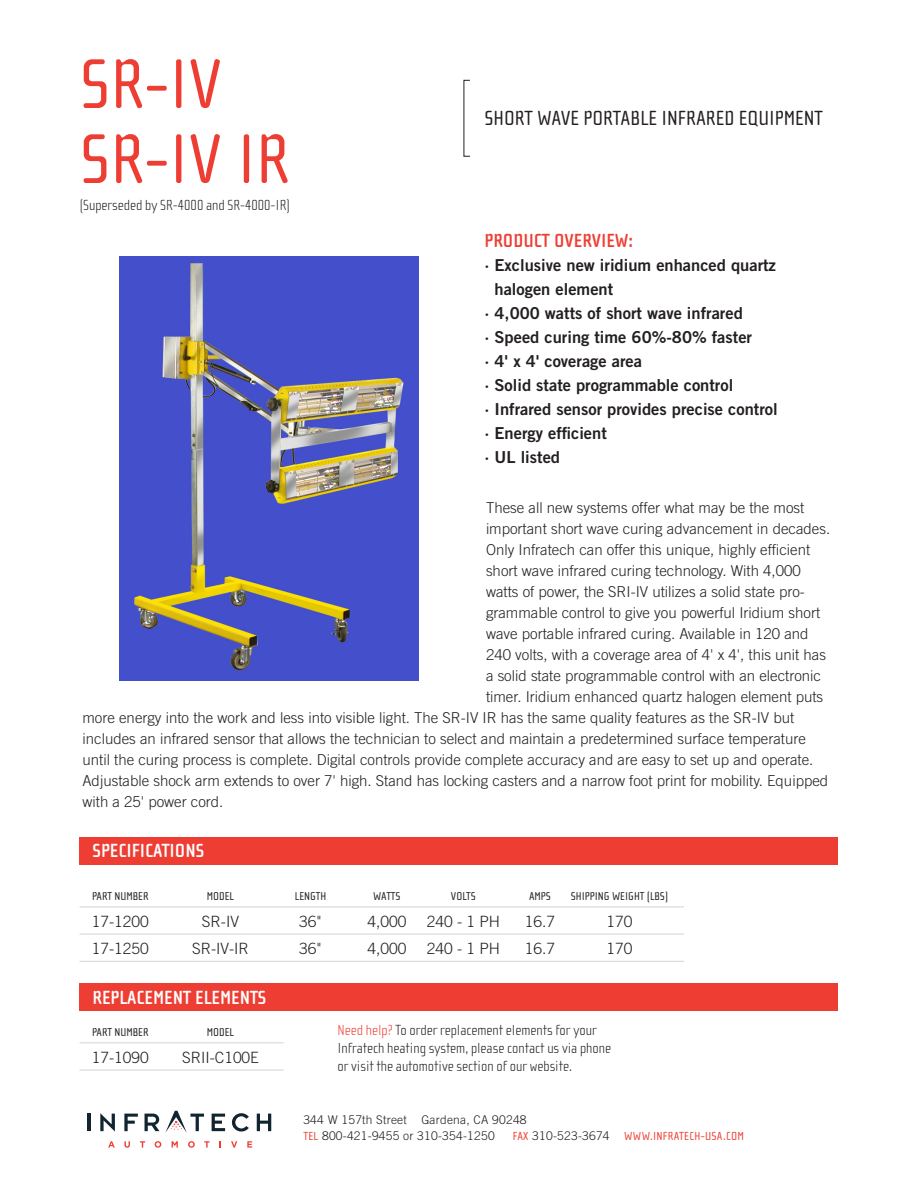
<style>
.page{position:relative;width:918px;height:1188px;background:#fff}
.page>*{position:absolute;margin:0;border:0;box-sizing:border-box;transform-origin:0 0}
.t1{font:72px "Cholla Sans";color:#ee3e34}
.t2{font:21px "Cholla Sans";color:#231f20}
.t3{font:700 19.5px "Cholla Sans";color:#fff}
.t4{font:700 19.5px "Cholla Sans";color:#ee3e34}
.t5{font:16.5px/24px "Trade Gothic Bold Two";color:#231f20}
.rules_1{font:300 15.6px "Trade Gothic";color:#231f20}
.t6{font:300 15px "Trade Gothic";color:#231f20}
.t7{font:100 15px/18px "Cholla Sans";color:#231f20}
.t8{font:300 12px "Trade Gothic";letter-spacing:.02em;color:#231f20}
.t9{font:12px "Cholla Sans";letter-spacing:.02em;color:#ee3f34}
.rules_1-2{font:11.7px "Cholla Sans";color:#231f20}
.s1{color:#ee3f34}
.s2{font-family:"Cholla Sans";font-weight:400;color:#ee3f34}
.s3{font-family:"Trade Gothic";font-weight:300;color:#231f20}
</style>
<div class="page">
<div style="left:80px;top:837px;width:758px;height:27px;background:#ee3e34"></div>
<hr style="left:80px;top:907px;width:604px;height:1px;background:#d1d2d4">
<hr style="left:80px;top:934px;width:604px;height:1px;background:#d1d2d4">
<hr style="left:80px;top:961px;width:604px;height:1px;background:#d1d2d4">
<img style="left:119px;top:256px;width:299px;height:425px">
<hr style="left:80px;top:1043px;width:204px;height:1px;background:#d1d2d4">
<hr style="left:80px;top:1070px;width:204px;height:1px;background:#d1d2d4">
<div style="left:80px;top:983px;width:758px;height:28px;background:#ee3e34"></div>
<svg style="left:108px;top:1141px;width:7px;height:7px"></svg>
<svg style="left:124px;top:1141px;width:6px;height:7px"></svg>
<svg style="left:140px;top:1141px;width:5px;height:7px"></svg>
<svg style="left:155px;top:1141px;width:6px;height:7px"></svg>
<svg style="left:172px;top:1141px;width:6px;height:7px"></svg>
<svg style="left:188px;top:1141px;width:7px;height:7px"></svg>
<svg style="left:204px;top:1141px;width:6px;height:7px"></svg>
<svg style="left:231px;top:1141px;width:6px;height:7px"></svg>
<svg style="left:247px;top:1141px;width:5px;height:7px"></svg>
<hr style="left:87px;top:1114px;width:4px;height:17px;background:#112530">
<svg style="left:100px;top:1113px;width:15px;height:19px"></svg>
<svg style="left:124px;top:1114px;width:14px;height:17px"></svg>
<svg style="left:145px;top:1114px;width:14px;height:17px"></svg>
<svg style="left:165px;top:1111px;width:39px;height:22px"></svg>
<svg style="left:212px;top:1114px;width:13px;height:17px"></svg>
<svg style="left:232px;top:1113px;width:17px;height:19px"></svg>
<svg style="left:257px;top:1114px;width:14px;height:17px"></svg>
<p class="t1" style="left:80px;top:45px;width:144px">SR-IV</p>
<p class="t1" style="left:80px;top:120px;width:212px">SR-IV IR</p>
<p class="t7" style="left:80px;top:196px;width:212px">(Superseded by SR-4000 and SR-4000-IR)</p>
<p class="t2" style="left:484px;top:107px;width:340px">SHORT WAVE PORTABLE INFRARED EQUIPMENT</p>
<p class="t4" style="left:484px;top:230px;width:150px">PRODUCT OVERVIEW:</p>
<p class="t5" style="left:495px;top:253px;width:283px;text-indent:-10px">· Exclusive new iridium enhanced quartz halogen element</p>
<p class="t5" style="left:484px;top:301px;width:260px">· 4,000 watts of short wave infrared</p>
<p class="t5" style="left:484px;top:325px;width:269px">· Speed curing time 60%-80% faster</p>
<p class="t5" style="left:484px;top:349px;width:159px">· 4' x 4' coverage area</p>
<p class="t5" style="left:484px;top:373px;width:250px">· Solid state programmable control</p>
<p class="t5" style="left:484px;top:397px;width:295px">· Infrared sensor provides precise control</p>
<p class="t5" style="left:484px;top:421px;width:124px">· Energy efficient</p>
<p class="t5" style="left:484px;top:445px;width:77px">· UL listed</p>
<p class="t6" style="left:486px;top:499px;width:320px">These all new systems offer what may be the most</p>
<p class="t6" style="left:486px;top:520px;width:346px">important short wave curing advancement in decades.</p>
<p class="t6" style="left:486px;top:541px;width:326px">Only Infratech can offer this unique, highly efficient</p>
<p class="t6" style="left:486px;top:562px;width:316px">short wave infrared curing technology. With 4,000</p>
<p class="t6" style="left:486px;top:583px;width:320px">watts of power, the SRI-IV utilizes a solid state pro-</p>
<p class="t6" style="left:486px;top:604px;width:336px">grammable control to give you powerful Iridium short</p>
<p class="t6" style="left:486px;top:625px;width:324px">wave portable infrared curing. Available in 120 and</p>
<p class="t6" style="left:486px;top:646px;width:342px">240 volts, with a coverage area of 4' x 4', this unit has</p>
<p class="t6" style="left:486px;top:667px;width:337px">a solid state programmable control with an electronic</p>
<p class="t6" style="left:486px;top:688px;width:339px">timer. Iridium enhanced quartz halogen element puts</p>
<p class="t6" style="left:82px;top:709px;width:713px">more energy into the work and less into visible light. The SR-IV IR has the same quality features as the SR-IV but</p>
<p class="t6" style="left:82px;top:730px;width:725px">includes an infrared sensor that allows the technician to select and maintain a predetermined surface temperature</p>
<p class="t6" style="left:82px;top:751px;width:732px">until the curing process is complete. Digital controls provide complete accuracy and are easy to set up and operate.</p>
<p class="t6" style="left:82px;top:772px;width:747px">Adjustable shock arm extends to over 7' high. Stand has locking casters and a narrow foot print for mobility. Equipped</p>
<p class="t6" style="left:82px;top:793px;width:142px">with a 25' power cord.</p>
<p class="t3" style="left:93px;top:840px;width:113px">SPECIFICATIONS</p>
<p class="rules_1-2" style="left:92px;top:889px;width:58px">PART NUMBER</p>
<p class="rules_1-2" style="left:207px;top:889px;width:29px">MODEL</p>
<p class="rules_1-2" style="left:295px;top:889px;width:33px">LENGTH</p>
<p class="rules_1-2" style="left:373px;top:889px;width:29px">WATTS</p>
<p class="rules_1-2" style="left:451px;top:889px;width:27px">VOLTS</p>
<p class="rules_1-2" style="left:529px;top:889px;width:23px">AMPS</p>
<p class="rules_1-2" style="left:571px;top:889px;width:99px">SHIPPING WEIGHT (LBS)</p>
<p class="rules_1" style="left:92px;top:912px;width:59px">17-1200</p>
<p class="rules_1" style="left:202px;top:912px;width:39px">SR-IV</p>
<p class="rules_1" style="left:299px;top:912px;width:24px">36"</p>
<p class="rules_1" style="left:368px;top:912px;width:40px">4,000</p>
<p class="rules_1" style="left:427px;top:912px;width:75px">240 - 1 PH</p>
<p class="rules_1" style="left:525px;top:912px;width:32px">16.7</p>
<p class="rules_1" style="left:607px;top:912px;width:27px">170</p>
<p class="rules_1" style="left:92px;top:939px;width:59px">17-1250</p>
<p class="rules_1" style="left:192px;top:939px;width:58px">SR-IV-IR</p>
<p class="rules_1" style="left:299px;top:939px;width:24px">36"</p>
<p class="rules_1" style="left:368px;top:939px;width:40px">4,000</p>
<p class="rules_1" style="left:427px;top:939px;width:75px">240 - 1 PH</p>
<p class="rules_1" style="left:525px;top:939px;width:32px">16.7</p>
<p class="rules_1" style="left:607px;top:939px;width:27px">170</p>
<p class="t3" style="left:93px;top:986px;width:175px">REPLACEMENT ELEMENTS</p>
<p class="rules_1-2" style="left:92px;top:1025px;width:58px">PART NUMBER</p>
<p class="rules_1-2" style="left:207px;top:1025px;width:29px">MODEL</p>
<p class="rules_1" style="left:92px;top:1048px;width:59px">17-1090</p>
<p class="rules_1" style="left:182px;top:1048px;width:78px">SRII-C100E</p>
<p class="t7" style="left:338px;top:1022px;width:275px"><span class="s1">Need help?</span> To order replacement elements for your<br>Infratech heating system, please contact us via phone or visit the automotive section of our website.</p>
<p class="t8" style="left:303px;top:1112px;width:225px">344 W 157th Street Gardena, CA 90248</p>
<p class="t8" style="left:303px;top:1129px;width:193px"><span class="s2">TEL</span> 800-421-9455 or 310-354-1250</p>
<p class="t9" style="left:513px;top:1130px;width:233px">FAX <span class="s3">310-523-3674</span> WWW.INFRATECH-USA.COM</p>
</div>
